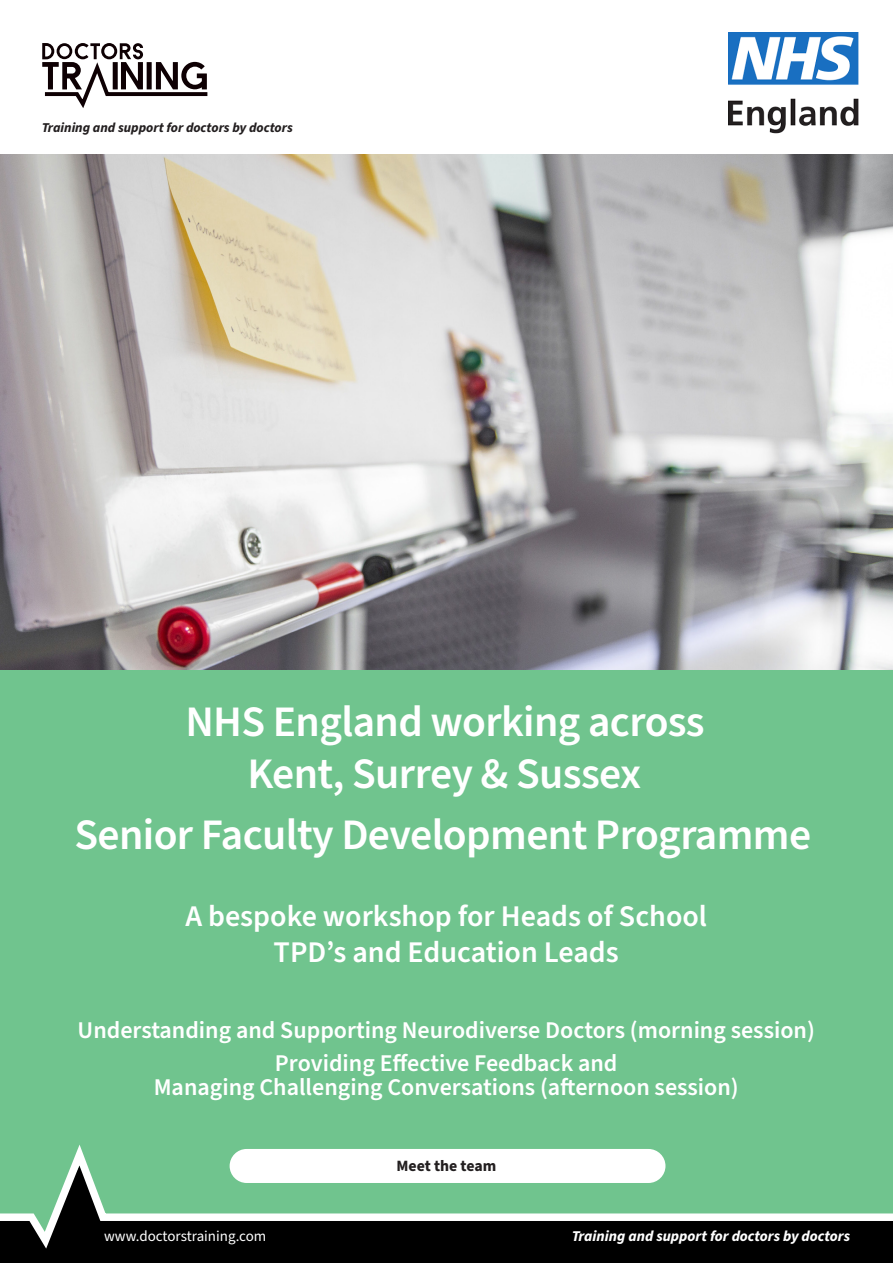
<style>
.page{position:relative;width:893px;height:1263px;background:#fff}
.page>*{position:absolute;margin:0;border:0;box-sizing:border-box;transform-origin:0 0}
.Main_Heading{font:600 43.5px/52.2px "Source Sans Pro";letter-spacing:-.015em;color:#fff;text-align:center}
.t1{font:600 30px "Source Sans Pro";color:#fff}
.t2{font:600 24px/24px "Source Sans Pro";color:#fff;text-align:center}
.t3{font:700 15.75px "Source Sans Pro";color:#231f20}
.t4{font:italic 700 15px "Source Sans Pro";color:#fff}
.t5{font:15px "Source Sans Pro";color:#fff}
.t6{font:italic 700 13.5px "Source Sans Pro";color:#231f20}
</style>
<div class="page">
<div style="left:0;top:670px;width:893px;height:567px;background:#70c48e"></div>
<div style="left:0;top:1250px;width:893px;height:13px;background:#000"></div>
<svg style="left:0;top:1145px;width:893px;height:105px"></svg>
<img style="left:0;top:154px;width:893px;height:516px">
<svg style="left:42px;top:43px;width:166px;height:65px"></svg>
<img style="left:728px;top:32px;width:131px;height:102px">
<div style="left:230px;top:1149px;width:435px;height:34px;background:#fff;border-radius:17px"></div>
<p class="t6" style="left:42px;top:119px;width:253px">Training and support for doctors by doctors</p>
<p class="Main_Heading" style="left:185px;top:697px;width:521px">NHS England working across<br>Kent, Surrey &amp; Sussex</p>
<p class="Main_Heading" style="left:74px;top:810px;width:738px">Senior Faculty Development Programme</p>
<p class="t1" style="left:185px;top:896px;width:523px">A bespoke workshop for Heads of School</p>
<p class="t1" style="left:274px;top:932px;width:347px">TPD’s and Education Leads</p>
<p class="t2" style="left:78px;top:1019px;width:739px">Understanding and Supporting Neurodiverse Doctors (morning session)</p>
<p class="t2" style="left:154px;top:1051px;width:586px">Providing Effective Feedback and<br>Managing Challenging Conversations (afternoon session)</p>
<p class="t3" style="left:397px;top:1155px;width:101px">Meet the team</p>
<p class="t5" style="left:104px;top:1226px;width:164px">www.doctorstraining.com</p>
<p class="t4" style="left:572px;top:1226px;width:280px">Training and support for doctors by doctors</p>
</div>
